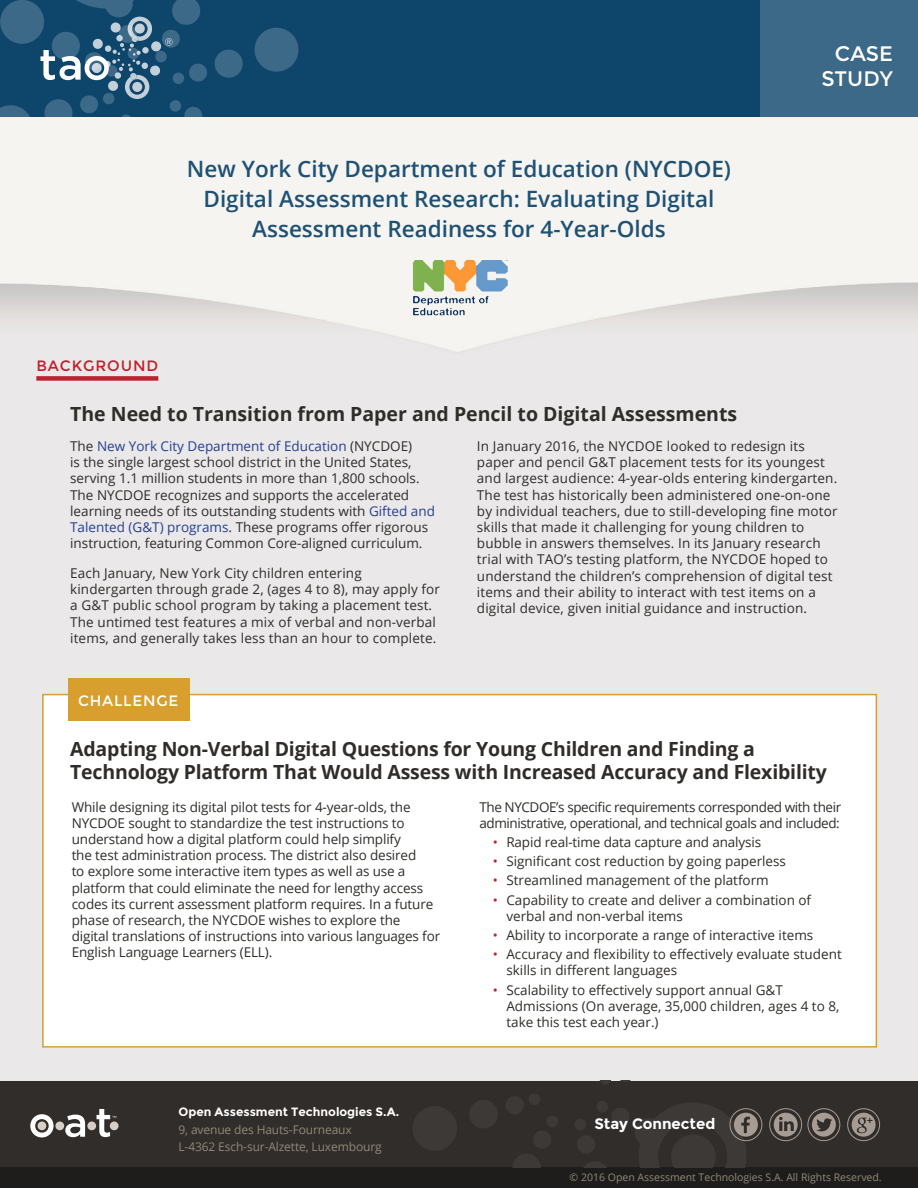
<style>
.page{position:relative;width:918px;height:1188px;background:#fff}
.page>*{position:absolute;margin:0;border:0;box-sizing:border-box;transform-origin:0 0}
.t1{font:600 22.5px/30px "Open Sans";color:#1e5174;text-align:center}
.t2{font:21px/24.6px "Montserrat";color:#fff;text-align:right}
.t3{font:700 19.5px/23.4px "Open Sans";letter-spacing:-.01em;color:#2f2d29}
.t4{font:700 15px "Montserrat";color:#fff}
.t5{font:15px "Montserrat";letter-spacing:.06em;color:#bf212f}
.t6{font:15px "Montserrat";letter-spacing:.05em;color:#fff}
.t7{font:13.5px/16.2px "Open Sans";color:#2f2d29}
.t8{font:13.5px/16.2px "Open Sans";letter-spacing:-.03em;color:#2f2d29}
.t9{font:12px/17.2px "Open Sans";letter-spacing:-.01em;color:#92887a}
.t10{font:700 12px "Montserrat";color:#fff}
.t11{font:10.5px "Open Sans";color:#92887a}
.s1{color:#25408f}
.s2{color:#bf212f}
</style>
<div class="page">
<img style="left:0;top:268px;width:918px;height:813px">
<div style="left:0;top:1081px;width:918px;height:86px;background:#312d2a"></div>
<div style="left:0;top:1167px;width:918px;height:21px;background:#1e1d1b"></div>
<svg style="left:413px;top:1107px;width:44px;height:43px"></svg>
<svg style="left:601px;top:1081px;width:26px;height:3px"></svg>
<svg style="left:470px;top:1094px;width:88px;height:73px"></svg>
<svg style="left:30px;top:1114px;width:24px;height:23px"></svg>
<div style="left:55px;top:1122px;width:9px;height:8px;background:#d7cfc6;border-radius:4px"></div>
<svg style="left:65px;top:1115px;width:20px;height:22px"></svg>
<div style="left:87px;top:1122px;width:9px;height:8px;background:#d7cfc6;border-radius:4px"></div>
<svg style="left:110px;top:1122px;width:9px;height:8px"></svg>
<svg style="left:97px;top:1109px;width:19px;height:28px"></svg>
<svg style="left:575px;top:1101px;width:183px;height:66px"></svg>
<div style="left:730px;top:1108px;width:32px;height:33px;border:1px solid #a79c94;border-radius:50%"></div>
<svg style="left:812px;top:1113px;width:24px;height:24px"></svg>
<div style="left:808px;top:1108px;width:32px;height:33px;border:1px solid #a79c94;border-radius:50%"></div>
<svg style="left:774px;top:1113px;width:24px;height:24px"></svg>
<div style="left:769px;top:1108px;width:33px;height:33px;border:1px solid #a79c94;border-radius:50%"></div>
<svg style="left:852px;top:1113px;width:24px;height:24px"></svg>
<div style="left:847px;top:1108px;width:33px;height:33px;border:1px solid #a79c94;border-radius:50%"></div>
<div style="left:0;top:0;width:918px;height:117px;background:#0e456b"></div>
<div style="left:760px;top:0;width:158px;height:117px;background:#3d6988"></div>
<svg style="left:0;top:0;width:299px;height:117px"></svg>
<div style="left:0;top:117px;width:918px;height:151px;background:#f5f4f0"></div>
<div style="left:42px;top:694px;width:835px;height:354px;background:#fff;border:2px solid #d89f2e"></div>
<div style="left:68px;top:679px;width:122px;height:42px;background:#d89f2e"></div>
<img style="left:413px;top:260px;width:94px;height:57px">
<div style="left:36px;top:376px;width:122px;height:5px;background:#bf212f"></div>
<h1 class="t1" style="left:187px;top:154px;width:546px">New York City Department of Education (NYCDOE)<br>Digital Assessment Research: Evaluating Digital<br>Assessment Readiness for 4-Year-Olds</h1>
<p class="t5" style="left:36px;top:357px;width:123px">BACKGROUND</p>
<h2 class="t2" style="left:821px;top:42px;width:73px">CASE<br>STUDY</h2>
<h3 class="t3" style="left:70px;top:401px;width:669px">The Need to Transition from Paper and Pencil to Digital Assessments</h3>
<p class="t7" style="left:70px;top:438px;width:366px">The <span class="s1">New York City Department of Education</span> (NYCDOE)<br>is the single largest school district in the United States, serving 1.1 million students in more than 1,800 schools.<br>The NYCDOE recognizes and supports the accelerated learning needs of its outstanding students with <span class="s1">Gifted and Talented (G&amp;T) programs</span>. These programs offer rigorous instruction, featuring Common Core-aligned curriculum.</p>
<p class="t7" style="left:70px;top:565px;width:371px">Each January, New York City children entering kindergarten through grade 2, (ages 4 to 8), may apply for a G&amp;T public school program by taking a placement test.<br>The untimed test features a mix of verbal and non-verbal items, and generally takes less than an hour to complete.</p>
<p class="t7" style="left:477px;top:438px;width:362px">In January 2016, the NYCDOE looked to redesign its paper and pencil G&amp;T placement tests for its youngest and largest audience: 4-year-olds entering kindergarten.<br>The test has historically been administered one-on-one by individual teachers, due to still-developing fine motor skills that made it challenging for young children to bubble in answers themselves. In its January research trial with TAO’s testing platform, the NYCDOE hoped to understand the children’s comprehension of digital test items and their ability to interact with test items on a digital device, given initial guidance and instruction.</p>
<p class="t6" style="left:78px;top:692px;width:102px">CHALLENGE</p>
<h3 class="t3" style="left:70px;top:737px;width:758px">Adapting Non-Verbal Digital Questions for Young Children and Finding a<br>Technology Platform That Would Assess with Increased Accuracy and Flexibility</h3>
<p class="t7" style="left:72px;top:798px;width:370px">While designing its digital pilot tests for 4-year-olds, the NYCDOE sought to standardize the test instructions to understand how a digital platform could help simplify<br>the test administration process. The district also desired<br>to explore some interactive item types as well as use a platform that could eliminate the need for lengthy access codes its current assessment platform requires. In a future phase of research, the NYCDOE wishes to explore the digital translations of instructions into various languages for English Language Learners (ELL).</p>
<p class="t8" style="left:479px;top:798px;width:363px">The NYCDOE’s specific requirements corresponded with their administrative, operational, and technical goals and included:</p>
<p class="t7" style="left:493px;top:834px;width:270px"><span class="s2">•</span> Rapid real-time data capture and analysis</p>
<p class="t7" style="left:493px;top:853px;width:295px"><span class="s2">•</span> Significant cost reduction by going paperless</p>
<p class="t7" style="left:493px;top:872px;width:277px"><span class="s2">•</span> Streamlined management of the platform</p>
<p class="t7" style="left:506px;top:891px;width:306px;text-indent:-14px"><span class="s2">•</span> Capability to create and deliver a combination of verbal and non-verbal items</p>
<p class="t7" style="left:493px;top:927px;width:322px"><span class="s2">•</span> Ability to incorporate a range of interactive items</p>
<p class="t7" style="left:506px;top:946px;width:337px;text-indent:-14px"><span class="s2">•</span> Accuracy and flexibility to effectively evaluate student skills in different languages</p>
<p class="t7" style="left:506px;top:981px;width:334px;text-indent:-14px"><span class="s2">•</span> Scalability to effectively support annual G&amp;T<br>Admissions (On average, 35,000 children, ages 4 to 8, take this test each year.)</p>
<p class="t10" style="left:178px;top:1105px;width:222px">Open Assessment Technologies S.A.</p>
<p class="t9" style="left:178px;top:1120px;width:205px">9, avenue des Hauts-Fourneaux<br>L-4362 Esch-sur-Alzette, Luxembourg</p>
<p class="t4" style="left:594px;top:1115px;width:123px">Stay Connected</p>
<p class="t11" style="left:570px;top:1170px;width:314px">© 2016 Open Assessment Technologies S.A. All Rights Reserved.</p>
</div>
